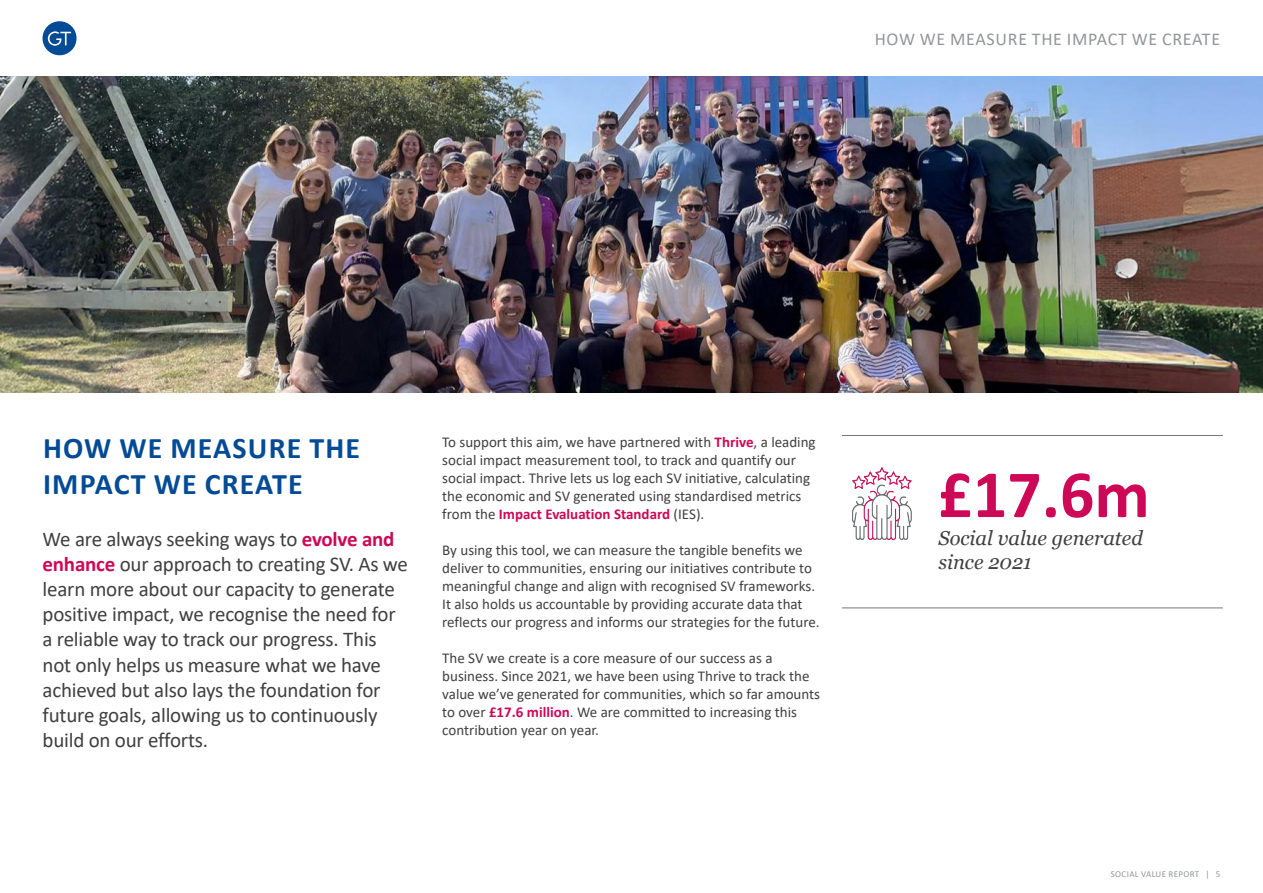
<style>
.page{position:relative;width:1263px;height:893px;background:#fff}
.page>*{position:absolute;margin:0;border:0;box-sizing:border-box;transform-origin:0 0}
.t1{font:700 67.95px "Calibri";color:#cd0857}
.Opening_Para{font:700 30px/36px "Calibri";letter-spacing:.04em;color:#044b95}
.Opening_Para-2{font:21px/25.2px "Calibri";letter-spacing:-.01em;color:#404041}
.PR__Pull_Out_Quote_Style{font:italic 20.1px/24.2px "Georgia";color:#404041}
.Top_Right_Page_Header{font:18px "Calibri";letter-spacing:.04em;color:#939598}
.Body_Text{font:15px/18px "Calibri";color:#404041}
.t2{font:9px "Calibri";letter-spacing:.04em;color:#939598}
.s1{font-weight:700;color:#cd0857}
</style>
<div class="page">
<svg style="left:43px;top:21px;width:34px;height:34px"></svg>
<img style="left:0;top:77px;width:1263px;height:315px">
<hr style="left:842px;top:435px;width:381px;height:1px;background:#797879">
<hr style="left:842px;top:608px;width:381px;height:1px;background:#797879">
<img style="left:852px;top:467px;width:60px;height:73px">
<p class="Top_Right_Page_Header" style="left:875px;top:26px;width:347px">HOW WE MEASURE THE IMPACT WE CREATE</p>
<p class="Opening_Para" style="left:43px;top:430px;width:319px">HOW WE MEASURE THE<br>IMPACT WE CREATE</p>
<p class="Opening_Para-2" style="left:43px;top:525px;width:367px">We are always seeking ways to <span class="s1">evolve and enhance</span> our approach to creating SV. As we learn more about our capacity to generate positive impact, we recognise the need for a reliable way to track our progress. This not only helps us measure what we have achieved but also lays the foundation for future goals, allowing us to continuously build on our efforts.</p>
<p class="Body_Text" style="left:442px;top:432px;width:375px">To support this aim, we have partnered with <span class="s1">Thrive</span>, a leading social impact measurement tool, to track and quantify our social impact. Thrive lets us log each SV initiative, calculating the economic and SV generated using standardised metrics from the <span class="s1">Impact Evaluation Standard</span> (IES).</p>
<p class="Body_Text" style="left:442px;top:540px;width:379px">By using this tool, we can measure the tangible benefits we deliver to communities, ensuring our initiatives contribute to meaningful change and align with recognised SV frameworks.<br>It also holds us accountable by providing accurate data that reflects our progress and informs our strategies for the future.</p>
<p class="Body_Text" style="left:442px;top:648px;width:379px">The SV we create is a core measure of our success as a business. Since 2021, we have been using Thrive to track the value we’ve generated for communities, which so far amounts to over <span class="s1">£17.6 million</span>. We are committed to increasing this contribution year on year.</p>
<p class="t1" style="left:938px;top:446px;width:213px">£17.6m</p>
<p class="PR__Pull_Out_Quote_Style" style="left:938px;top:526px;width:206px">Social value generated since 2021</p>
<p class="t2" style="left:1111px;top:867px;width:111px">SOCIAL VALUE REPORT | 5</p>
</div>
